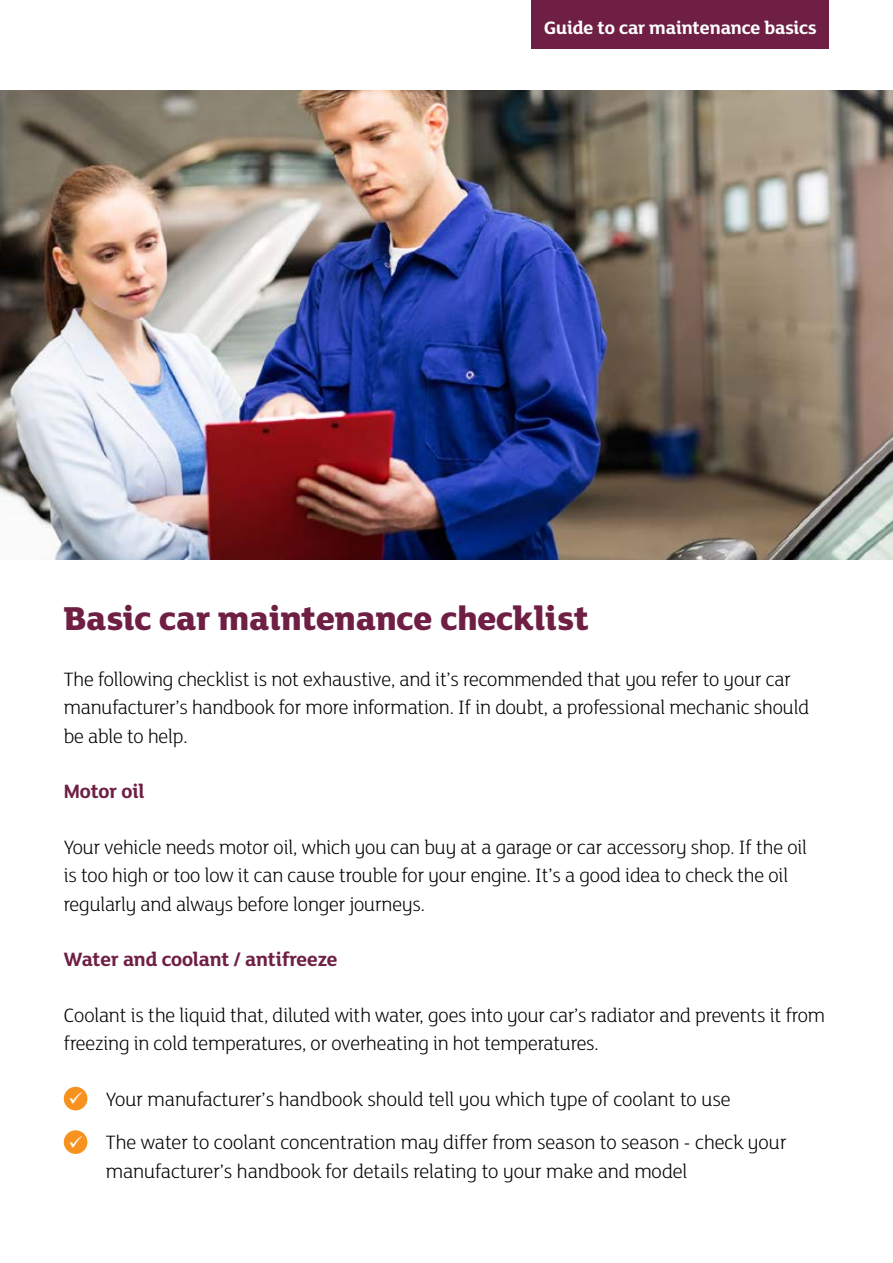
<style>
.page{position:relative;width:893px;height:1263px;background:#fff}
.page>*{position:absolute;margin:0;border:0;box-sizing:border-box;transform-origin:0 0}
.t1{font:800 36px "Mary Ann BETA";color:#6f1f44}
.t2{font:300 21px/28.5px "Mary Ann BETA";color:#000}
.t3{font:700 21px "Mary Ann BETA";letter-spacing:-.005em;color:#6f1f44}
.t4{font:700 19.5px "Mary Ann BETA";color:#fff}
.s1{color:#fff}
</style>
<div class="page">
<div style="left:64px;top:1087px;width:23px;height:23px;background:#f7921e;border-radius:50%"></div>
<div style="left:64px;top:1130px;width:23px;height:24px;background:#f7921e;border-radius:50%"></div>
<div style="left:531px;top:0;width:298px;height:48px;background:#6f1f44"></div>
<img style="left:0;top:91px;width:893px;height:469px">
<p class="t4" style="left:544px;top:14px;width:274px">Guide to car maintenance basics</p>
<h1 class="t1" style="left:64px;top:593px;width:527px">Basic car maintenance checklist</h1>
<p class="t2" style="left:64px;top:664px;width:747px">The following checklist is not exhaustive, and it’s recommended that you refer to your car manufacturer’s handbook for more information. If in doubt, a professional mechanic should be able to help.</p>
<p class="t3" style="left:64px;top:777px;width:82px">Motor oil</p>
<p class="t2" style="left:64px;top:832px;width:745px">Your vehicle needs motor oil, which you can buy at a garage or car accessory shop. If the oil is too high or too low it can cause trouble for your engine. It’s a good idea to check the oil regularly and always before longer journeys.</p>
<p class="t3" style="left:64px;top:945px;width:275px">Water and coolant / antifreeze</p>
<p class="t2" style="left:64px;top:1000px;width:763px">Coolant is the liquid that, diluted with water, goes into your car’s radiator and prevents it from freezing in cold temperatures, or overheating in hot temperatures.</p>
<p class="t2" style="left:69px;top:1084px;width:663px"><span class="s1">✓</span> Your manufacturer’s handbook should tell you which type of coolant to use</p>
<p class="t2" style="left:106px;top:1128px;width:682px;text-indent:-37px"><span class="s1">✓</span> The water to coolant concentration may differ from season to season - check your manufacturer’s handbook for details relating to your make and model</p>
</div>
